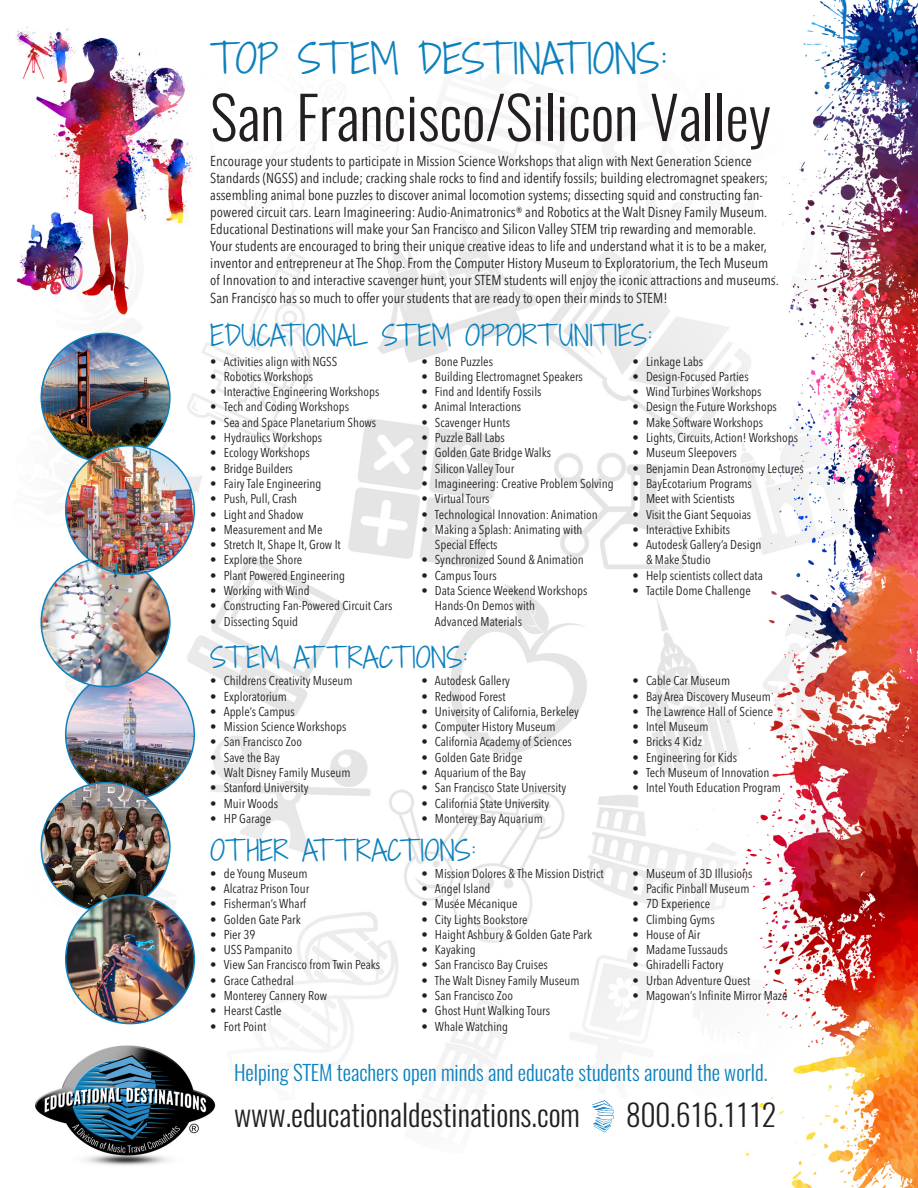
<style>
.page{position:relative;width:918px;height:1188px;background:#fff}
.page>*{position:absolute;margin:0;border:0;box-sizing:border-box;transform-origin:0 0}
.Head_1{font:300 58.5px "Oswald";color:#231f20}
.Head_1-2{font:300 39px "Shadows Into";color:#0c81be}
.t1{font:300 30px "Oswald";color:#231f20}
.Head_1-3{font:300 27px "Shadows Into";color:#0c81be}
.Head_1-4{font:300 21px "Oswald";color:#0c81be}
.Body_Copy{font:condensed 14.25px/17.1px "Avenir Next LT Pro";color:#231f20}
.t2{font:condensed 12.75px/15.3px "Avenir Next LT Pro";color:#231f20}
</style>
<div class="page">
<img style="left:16px;top:0;width:902px;height:1188px">
<svg style="left:592px;top:1100px;width:22px;height:33px"></svg>
<img style="left:66px;top:670px;width:128px;height:129px;border-radius:64px">
<img style="left:41px;top:783px;width:129px;height:128px;border-radius:64px">
<img style="left:41px;top:333px;width:129px;height:129px;border-radius:64px">
<img style="left:41px;top:558px;width:129px;height:129px;border-radius:64px">
<img style="left:66px;top:446px;width:128px;height:128px;border-radius:64px">
<img style="left:66px;top:895px;width:128px;height:129px;border-radius:64px">
<p class="Head_1-2" style="left:210px;top:30px;width:458px">TOP ST EM DESTINATIONS:</p>
<p class="Head_1" style="left:210px;top:78px;width:562px">San Francisco/Silicon Valley</p>
<p class="Body_Copy" style="left:210px;top:152px;width:570px">Encourage your students to participate in Mission Science Workshops that align with Next Generation Science Standards (NGSS) and include; cracking shale rocks to find and identify fossils; building electromagnet speakers; assembling animal bone puzzles to discover animal locomotion systems; dissecting squid and constructing fan&shy;powered circuit cars. Learn Imagineering: Audio-Animatronics® and Robotics at the Walt Disney Family Museum.<br>Educational Destinations will make your San Francisco and Silicon Valley STEM trip rewarding and memorable.<br>Your students are encouraged to bring their unique creative ideas to life and understand what it is to be a maker, inventor and entrepreneur at The Shop. From the Computer History Museum to Exploratorium, the Tech Museum of Innovation to and interactive scavenger hunt, your STEM students will enjoy the iconic attractions and museums.<br>San Francisco has so much to offer your students that are ready to open their minds to STEM!</p>
<p class="Head_1-3" style="left:210px;top:316px;width:444px">EDUCATIONAL ST EM OPPORT UNITIES:</p>
<p class="t2" style="left:210px;top:353px;width:129px">• Activities align with NGSS</p>
<p class="t2" style="left:210px;top:369px;width:104px">• Robotics Workshops</p>
<p class="t2" style="left:210px;top:384px;width:171px">• Interactive Engineering Workshops</p>
<p class="t2" style="left:210px;top:399px;width:140px">• Tech and Coding Workshops</p>
<p class="t2" style="left:210px;top:415px;width:168px">• Sea and Space Planetarium Shows</p>
<p class="t2" style="left:210px;top:430px;width:113px">• Hydraulics Workshops</p>
<p class="t2" style="left:210px;top:445px;width:101px">• Ecology Workshops</p>
<p class="t2" style="left:210px;top:461px;width:84px">• Bridge Builders</p>
<p class="t2" style="left:210px;top:476px;width:113px">• Fairy Tale Engineering</p>
<p class="t2" style="left:210px;top:491px;width:88px">• Push, Pull, Crash</p>
<p class="t2" style="left:210px;top:506px;width:95px">• Light and Shadow</p>
<p class="t2" style="left:210px;top:522px;width:114px">• Measurement and Me</p>
<p class="t2" style="left:210px;top:537px;width:132px">• Stretch It, Shape It, Grow It</p>
<p class="t2" style="left:210px;top:552px;width:93px">• Explore the Shore</p>
<p class="t2" style="left:210px;top:568px;width:136px">• Plant Powered Engineering</p>
<p class="t2" style="left:210px;top:583px;width:101px">• Working with Wind</p>
<p class="t2" style="left:210px;top:598px;width:184px">• Constructing Fan-Powered Circuit Cars</p>
<p class="t2" style="left:210px;top:614px;width:89px">• Dissecting Squid</p>
<p class="t2" style="left:421px;top:353px;width:73px">• Bone Puzzles</p>
<p class="t2" style="left:421px;top:369px;width:163px">• Building Electromagnet Speakers</p>
<p class="t2" style="left:421px;top:384px;width:122px">• Find and Identify Fossils</p>
<p class="t2" style="left:421px;top:399px;width:101px">• Animal Interactions</p>
<p class="t2" style="left:421px;top:415px;width:90px">• Scavenger Hunts</p>
<p class="t2" style="left:421px;top:430px;width:85px">• Puzzle Ball Labs</p>
<p class="t2" style="left:421px;top:445px;width:131px">• Golden Gate Bridge Walks</p>
<p class="t2" style="left:421px;top:461px;width:94px">• Silicon Valley Tour</p>
<p class="t2" style="left:421px;top:476px;width:194px">• Imagineering: Creative Problem Solving</p>
<p class="t2" style="left:421px;top:491px;width:70px">• Virtual Tours</p>
<p class="t2" style="left:421px;top:506px;width:178px">• Technological Innovation: Animation</p>
<p class="t2" style="left:435px;top:522px;width:149px;text-indent:-14px">• Making a Splash: Animating with<br>Special Effects</p>
<p class="t2" style="left:421px;top:552px;width:164px">• Synchronized Sound &amp; Animation</p>
<p class="t2" style="left:421px;top:568px;width:77px">• Campus Tours</p>
<p class="t2" style="left:435px;top:583px;width:154px;text-indent:-14px">• Data Science Weekend Workshops<br>Hands-On Demos with<br>Advanced Materials</p>
<p class="Head_1-3" style="left:210px;top:638px;width:259px">ST EM AT T RACTIONS:</p>
<p class="t2" style="left:210px;top:673px;width:144px">• Childrens Creativity Museum</p>
<p class="t2" style="left:210px;top:688px;width:78px">• Exploratorium</p>
<p class="t2" style="left:210px;top:704px;width:86px">• Apple’s Campus</p>
<p class="t2" style="left:210px;top:719px;width:138px">• Mission Science Workshops</p>
<p class="t2" style="left:210px;top:734px;width:93px">• San Francisco Zoo</p>
<p class="t2" style="left:210px;top:750px;width:71px">• Save the Bay</p>
<p class="t2" style="left:210px;top:765px;width:142px">• Walt Disney Family Museum</p>
<p class="t2" style="left:210px;top:780px;width:100px">• Stanford University</p>
<p class="t2" style="left:210px;top:796px;width:69px">• Muir Woods</p>
<p class="t2" style="left:210px;top:811px;width:62px">• HP Garage</p>
<p class="t2" style="left:421px;top:673px;width:90px">• Autodesk Gallery</p>
<p class="t2" style="left:421px;top:688px;width:86px">• Redwood Forest</p>
<p class="t2" style="left:421px;top:704px;width:159px">• University of California, Berkeley</p>
<p class="t2" style="left:421px;top:719px;width:136px">• Computer History Museum</p>
<p class="t2" style="left:421px;top:734px;width:152px">• California Academy of Sciences</p>
<p class="t2" style="left:421px;top:750px;width:103px">• Golden Gate Bridge</p>
<p class="t2" style="left:421px;top:765px;width:106px">• Aquarium of the Bay</p>
<p class="t2" style="left:421px;top:780px;width:146px">• San Francisco State University</p>
<p class="t2" style="left:421px;top:796px;width:129px">• California State University</p>
<p class="t2" style="left:421px;top:811px;width:123px">• Monterey Bay Aquarium</p>
<p class="Head_1-3" style="left:210px;top:831px;width:267px">OT HER AT T RACTIONS:</p>
<p class="t2" style="left:210px;top:866px;width:99px">• de Young Museum</p>
<p class="t2" style="left:210px;top:881px;width:100px">• Alcatraz Prison Tour</p>
<p class="t2" style="left:210px;top:896px;width:97px">• Fisherman’s Wharf</p>
<p class="t2" style="left:210px;top:911px;width:92px">• Golden Gate Park</p>
<p class="t2" style="left:210px;top:927px;width:47px">• Pier 39</p>
<p class="t2" style="left:210px;top:942px;width:84px">• USS Pampanito</p>
<p class="t2" style="left:210px;top:957px;width:172px">• View San Francisco from Twin Peaks</p>
<p class="t2" style="left:210px;top:973px;width:85px">• Grace Cathedral</p>
<p class="t2" style="left:210px;top:988px;width:118px">• Monterey Cannery Row</p>
<p class="t2" style="left:210px;top:1003px;width:73px">• Hearst Castle</p>
<p class="t2" style="left:210px;top:1019px;width:57px">• Fort Point</p>
<p class="t2" style="left:421px;top:866px;width:184px">• Mission Dolores &amp; The Mission District</p>
<p class="t2" style="left:421px;top:881px;width:71px">• Angel Island</p>
<p class="t2" style="left:421px;top:896px;width:98px">• Musée Mécanique</p>
<p class="t2" style="left:421px;top:911px;width:108px">• City Lights Bookstore</p>
<p class="t2" style="left:421px;top:927px;width:172px">• Haight Ashbury &amp; Golden Gate Park</p>
<p class="t2" style="left:421px;top:942px;width:56px">• Kayaking</p>
<p class="t2" style="left:421px;top:957px;width:128px">• San Francisco Bay Cruises</p>
<p class="t2" style="left:421px;top:973px;width:160px">• The Walt Disney Family Museum</p>
<p class="t2" style="left:421px;top:988px;width:93px">• San Francisco Zoo</p>
<p class="t2" style="left:421px;top:1003px;width:130px">• Ghost Hunt Walking Tours</p>
<p class="t2" style="left:421px;top:1019px;width:88px">• Whale Watching</p>
<p class="t2" style="left:633px;top:353px;width:72px">• Linkage Labs</p>
<p class="t2" style="left:633px;top:369px;width:118px">• Design-Focused Parties</p>
<p class="t2" style="left:633px;top:384px;width:131px">• Wind Turbines Workshops</p>
<p class="t2" style="left:633px;top:399px;width:146px">• Design the Future Workshops</p>
<p class="t2" style="left:633px;top:415px;width:132px">• Make Software Workshops</p>
<p class="t2" style="left:633px;top:430px;width:167px">• Lights, Circuits, Action! Workshops</p>
<p class="t2" style="left:633px;top:445px;width:106px">• Museum Sleepovers</p>
<p class="t2" style="left:633px;top:461px;width:173px">• Benjamin Dean Astronomy Lectures</p>
<p class="t2" style="left:633px;top:476px;width:121px">• BayEcotarium Programs</p>
<p class="t2" style="left:633px;top:491px;width:104px">• Meet with Scientists</p>
<p class="t2" style="left:633px;top:506px;width:120px">• Visit the Giant Sequoias</p>
<p class="t2" style="left:633px;top:522px;width:99px">• Interactive Exhibits</p>
<p class="t2" style="left:646px;top:537px;width:117px;text-indent:-14px">• Autodesk Gallery’a Design &amp; Make Studio</p>
<p class="t2" style="left:633px;top:568px;width:132px">• Help scientists collect data</p>
<p class="t2" style="left:633px;top:583px;width:120px">• Tactile Dome Challenge</p>
<p class="t2" style="left:633px;top:673px;width:99px">• Cable Car Museum</p>
<p class="t2" style="left:633px;top:688px;width:140px">• Bay Area Discovery Museum</p>
<p class="t2" style="left:633px;top:704px;width:142px">• The Lawrence Hall of Science</p>
<p class="t2" style="left:633px;top:719px;width:78px">• Intel Museum</p>
<p class="t2" style="left:633px;top:734px;width:71px">• Bricks 4 Kidz</p>
<p class="t2" style="left:633px;top:750px;width:106px">• Engineering for Kids</p>
<p class="t2" style="left:633px;top:765px;width:139px">• Tech Museum of Innovation</p>
<p class="t2" style="left:633px;top:780px;width:150px">• Intel Youth Education Program</p>
<p class="t2" style="left:633px;top:866px;width:121px">• Museum of 3D Illusions</p>
<p class="t2" style="left:633px;top:881px;width:118px">• Pacific Pinball Museum</p>
<p class="t2" style="left:633px;top:896px;width:79px">• 7D Experience</p>
<p class="t2" style="left:633px;top:911px;width:84px">• Climbing Gyms</p>
<p class="t2" style="left:633px;top:927px;width:69px">• House of Air</p>
<p class="t2" style="left:633px;top:942px;width:97px">• Madame Tussauds</p>
<p class="t2" style="left:633px;top:957px;width:93px">• Ghiradelli Factory</p>
<p class="t2" style="left:633px;top:973px;width:119px">• Urban Adventure Quest</p>
<p class="t2" style="left:633px;top:988px;width:157px">• Magowan’s Infinite Mirror Maze</p>
<p class="Head_1-4" style="left:234px;top:1059px;width:535px">Helping STEM teachers open minds and educate students around the world.</p>
<p class="t1" style="left:234px;top:1094px;width:347px">www.educationaldestinations.com</p>
<p class="t1" style="left:626px;top:1094px;width:152px">800.616.1112</p>
</div>
